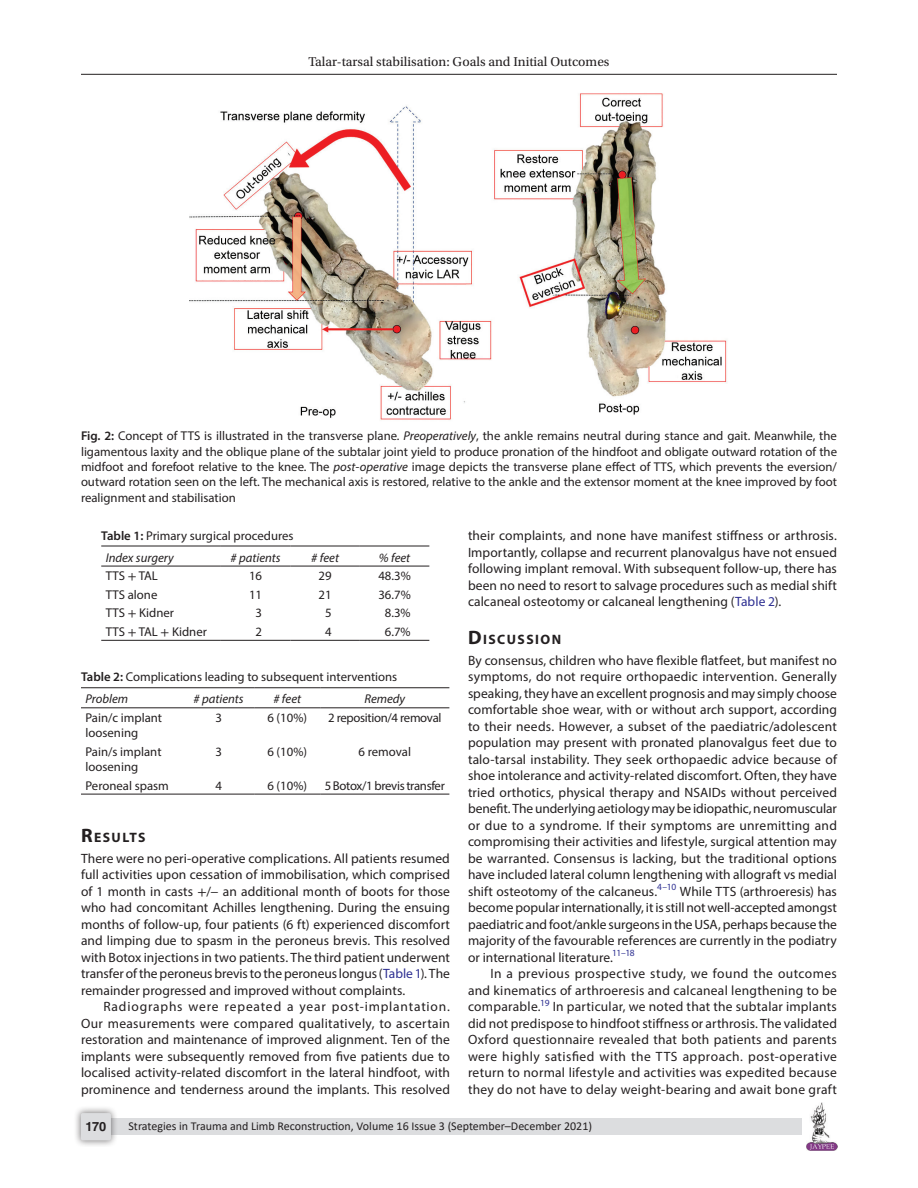
<style>
.page{position:relative;width:918px;height:1188px;background:#fff}
.page>*{position:absolute;margin:0;border:0;box-sizing:border-box;transform-origin:0 0}
.Head-1{font:700 13.65px "Myriad Pro";letter-spacing:.105em;color:#231f20}
.Para-NoIndent{font:13.5px/16.5px "Myriad Pro";color:#231f20;text-align:justify}
.Para-Indent{font:13.5px/16.5px "Myriad Pro";letter-spacing:.01em;color:#231f20;text-align:justify}
.t1{font:13.5px "Utopia Std";color:#231f20}
.FigCaption{font:12.75px/15.3px "Myriad Pro";color:#231f20;text-align:justify}
.TableBody{font:12.75px/15.3px "Myriad Pro";color:#231f20}
.TableCaption{font:12.75px "Myriad Pro";color:#231f20}
.TableHeader{font:italic 12.75px "Myriad Pro";color:#231f20}
.TableBody-2{font:12.75px "Myriad Pro";letter-spacing:-.025em;color:#231f20}
.t2{font:700 12.75px "Helvetica LT Std";color:#231f20}
.t3{font:12px "Calibri";color:#231f20}
.s1{font-weight:600}
.s2{font-style:italic}
.s3{font-family:"STIX General"}
.s4{color:#2e3092}
.s5{font-size:19.5px}
</style>
<div class="page">
<hr style="left:81px;top:74px;width:756px;height:1px;background:#231f20">
<img style="left:807px;top:1103px;width:30px;height:48px">
<div style="left:96px;top:1119px;width:706px;height:16px;background:#dcdddf"></div>
<div style="left:73px;top:1106px;width:45px;height:41px;background:#231f20;opacity:.61"></div>
<div style="left:81px;top:1113px;width:30px;height:27px;background:#dcdddf;border-radius:2px"></div>
<img style="left:189px;top:93px;width:538px;height:327px">
<hr style="left:101px;top:546px;width:120px;height:1px;background:#231f20">
<hr style="left:221px;top:546px;width:69px;height:1px;background:#231f20">
<hr style="left:290px;top:546px;width:70px;height:1px;background:#231f20">
<hr style="left:360px;top:546px;width:69px;height:1px;background:#231f20">
<hr style="left:101px;top:566px;width:120px;height:1px;background:#231f20">
<hr style="left:221px;top:566px;width:69px;height:1px;background:#231f20">
<hr style="left:290px;top:566px;width:70px;height:1px;background:#231f20">
<hr style="left:360px;top:566px;width:69px;height:1px;background:#231f20">
<hr style="left:101px;top:640px;width:120px;height:1px;background:#231f20">
<hr style="left:221px;top:640px;width:69px;height:1px;background:#231f20">
<hr style="left:290px;top:640px;width:70px;height:1px;background:#231f20">
<hr style="left:360px;top:640px;width:69px;height:1px;background:#231f20">
<hr style="left:81px;top:687px;width:102px;height:1px;background:#231f20">
<hr style="left:183px;top:687px;width:71px;height:1px;background:#231f20">
<hr style="left:254px;top:687px;width:66px;height:1px;background:#231f20">
<hr style="left:320px;top:687px;width:129px;height:1px;background:#231f20">
<hr style="left:81px;top:707px;width:102px;height:1px;background:#231f20">
<hr style="left:183px;top:707px;width:71px;height:1px;background:#231f20">
<hr style="left:254px;top:707px;width:66px;height:1px;background:#231f20">
<hr style="left:320px;top:707px;width:129px;height:1px;background:#231f20">
<hr style="left:81px;top:794px;width:102px;height:1px;background:#231f20">
<hr style="left:183px;top:794px;width:71px;height:1px;background:#231f20">
<hr style="left:254px;top:794px;width:66px;height:1px;background:#231f20">
<hr style="left:320px;top:794px;width:129px;height:1px;background:#231f20">
<p class="t1" style="left:308px;top:55px;width:303px">Talar-tarsal stabilisation: Goals and Initial Outcomes</p>
<p class="FigCaption" style="left:81px;top:428px;width:758px"><span class="s1">Fig. 2:</span> Concept of TTS is illustrated in the transverse plane. <span class="s2">Preoperatively</span>, the ankle remains neutral during stance and gait. Meanwhile, the ligamentous laxity and the oblique plane of the subtalar joint yield to produce pronation of the hindfoot and obligate outward rotation of the midfoot and forefoot relative to the knee. The <span class="s2">post-operative</span> image depicts the transverse plane effect of TTS, which prevents the eversion/ outward rotation seen on the left. The mechanical axis is restored, relative to the ankle and the extensor moment at the knee improved by foot realignment and stabilisation</p>
<p class="TableCaption" style="left:101px;top:527px;width:194px"><span class="s1">Table 1:</span> Primary surgical procedures</p>
<p class="TableHeader" style="left:106px;top:549px;width:69px">Index surgery</p>
<p class="TableHeader" style="left:231px;top:549px;width:52px"># patients</p>
<p class="TableHeader" style="left:311px;top:549px;width:29px"># feet</p>
<p class="TableHeader" style="left:379px;top:549px;width:33px">% feet</p>
<p class="TableBody" style="left:106px;top:568px;width:54px">TTS <span class="s3">+</span> TAL</p>
<p class="TableBody" style="left:249px;top:568px;width:15px">16</p>
<p class="TableBody" style="left:319px;top:568px;width:15px">29</p>
<p class="TableBody" style="left:378px;top:568px;width:34px">48.3%</p>
<p class="TableBody" style="left:106px;top:587px;width:53px">TTS alone</p>
<p class="TableBody" style="left:249px;top:587px;width:15px">11</p>
<p class="TableBody" style="left:319px;top:587px;width:15px">21</p>
<p class="TableBody" style="left:378px;top:587px;width:34px">36.7%</p>
<p class="TableBody" style="left:106px;top:605px;width:70px">TTS <span class="s3">+</span> Kidner</p>
<p class="TableBody" style="left:256px;top:605px;width:8px">3</p>
<p class="TableBody" style="left:325px;top:605px;width:8px">5</p>
<p class="TableBody" style="left:385px;top:605px;width:27px">8.3%</p>
<p class="TableBody" style="left:106px;top:624px;width:103px">TTS <span class="s3">+</span> TAL <span class="s3">+</span> Kidner</p>
<p class="TableBody" style="left:256px;top:624px;width:8px">2</p>
<p class="TableBody" style="left:325px;top:624px;width:8px">4</p>
<p class="TableBody" style="left:385px;top:624px;width:27px">6.7%</p>
<p class="TableCaption" style="left:81px;top:669px;width:318px"><span class="s1">Table 2:</span> Complications leading to subsequent interventions</p>
<p class="TableHeader" style="left:86px;top:691px;width:44px">Problem</p>
<p class="TableHeader" style="left:194px;top:691px;width:52px"># patients</p>
<p class="TableHeader" style="left:273px;top:691px;width:29px"># feet</p>
<p class="TableHeader" style="left:364px;top:691px;width:42px">Remedy</p>
<p class="TableBody" style="left:86px;top:710px;width:78px">Pain/c implant loosening</p>
<p class="TableBody" style="left:215px;top:710px;width:8px">3</p>
<p class="TableBody" style="left:267px;top:710px;width:41px">6 (10%)</p>
<p class="TableBody-2" style="left:328px;top:710px;width:115px">2 reposition/4 removal</p>
<p class="TableBody" style="left:86px;top:744px;width:78px">Pain/s implant loosening</p>
<p class="TableBody" style="left:215px;top:744px;width:8px">3</p>
<p class="TableBody" style="left:267px;top:744px;width:41px">6 (10%)</p>
<p class="TableBody" style="left:359px;top:744px;width:54px">6 removal</p>
<p class="TableBody" style="left:86px;top:777px;width:85px">Peroneal spasm</p>
<p class="TableBody" style="left:215px;top:777px;width:8px">4</p>
<p class="TableBody" style="left:267px;top:777px;width:41px">6 (10%)</p>
<p class="TableBody-2" style="left:325px;top:777px;width:122px">5 Botox/1 brevis transfer</p>
<p class="Para-Indent" style="left:468px;top:527px;width:370px">their complaints, and none have manifest stiffness or arthrosis.<br>Importantly, collapse and recurrent planovalgus have not ensued following implant removal. With subsequent follow-up, there has been no need to resort to salvage procedures such as medial shift calcaneal osteotomy or calcaneal lengthening (<span class="s4">Table 2</span>).</p>
<p class="Head-1" style="left:468px;top:630px;width:95px"><span class="s5">D</span>ISCUSSION</p>
<p class="Para-NoIndent" style="left:468px;top:652px;width:371px">By consensus, children who have flexible flatfeet, but manifest no symptoms, do not require orthopaedic intervention. Generally speaking, they have an excellent prognosis and may simply choose comfortable shoe wear, with or without arch support, according to their needs. However, a subset of the paediatric/adolescent population may present with pronated planovalgus feet due to talo-tarsal instability. They seek orthopaedic advice because of shoe intolerance and activity-related discomfort. Often, they have tried orthotics, physical therapy and NSAIDs without perceived benefit. The underlying aetiology may be idiopathic, neuromuscular or due to a syndrome. If their symptoms are unremitting and compromising their activities and lifestyle, surgical attention may be warranted. Consensus is lacking, but the traditional options have included lateral column lengthening with allograft vs medial shift osteotomy of the calcaneus.<sup>4–10</sup> While TTS (arthroeresis) has become popular internationally, it is still not well-accepted amongst paediatric and foot/ankle surgeons in the USA, perhaps because the majority of the favourable references are currently in the podiatry or international literature.<sup>11–18</sup></p>
<p class="Para-Indent" style="left:468px;top:965px;width:371px;text-indent:22px">In a previous prospective study, we found the outcomes and kinematics of arthroeresis and calcaneal lengthening to be comparable.<sup>19</sup> In particular, we noted that the subtalar implants did not predispose to hindfoot stiffness or arthrosis. The validated Oxford questionnaire revealed that both patients and parents were highly satisfied with the TTS approach. post-operative return to normal lifestyle and activities was expedited because they do not have to delay weight-bearing and await bone graft</p>
<p class="Head-1" style="left:81px;top:828px;width:66px"><span class="s5">R</span>ESULTS</p>
<p class="Para-NoIndent" style="left:81px;top:850px;width:371px">There were no peri-operative complications. All patients resumed full activities upon cessation of immobilisation, which comprised of 1 month in casts <span class="s3">+</span>/− an additional month of boots for those who had concomitant Achilles lengthening. During the ensuing months of follow-up, four patients (6 ft) experienced discomfort and limping due to spasm in the peroneus brevis. This resolved with Botox injections in two patients. The third patient underwent transfer of the peroneus brevis to the peroneus longus (<span class="s4">Table 1</span>). The remainder progressed and improved without complaints.</p>
<p class="Para-Indent" style="left:81px;top:998px;width:371px;text-indent:22px">Radiographs were repeated a year post-implantation.<br>Our measurements were compared qualitatively, to ascertain restoration and maintenance of improved alignment. Ten of the implants were subsequently removed from five patients due to localised activity-related discomfort in the lateral hindfoot, with prominence and tenderness around the implants. This resolved</p>
<p class="t2" style="left:85px;top:1119px;width:22px">170</p>
<p class="t3" style="left:128px;top:1117px;width:465px">Strategies in Trauma and Limb Reconstruction, Volume 16 Issue 3 (September–December 2021)</p>
</div>
